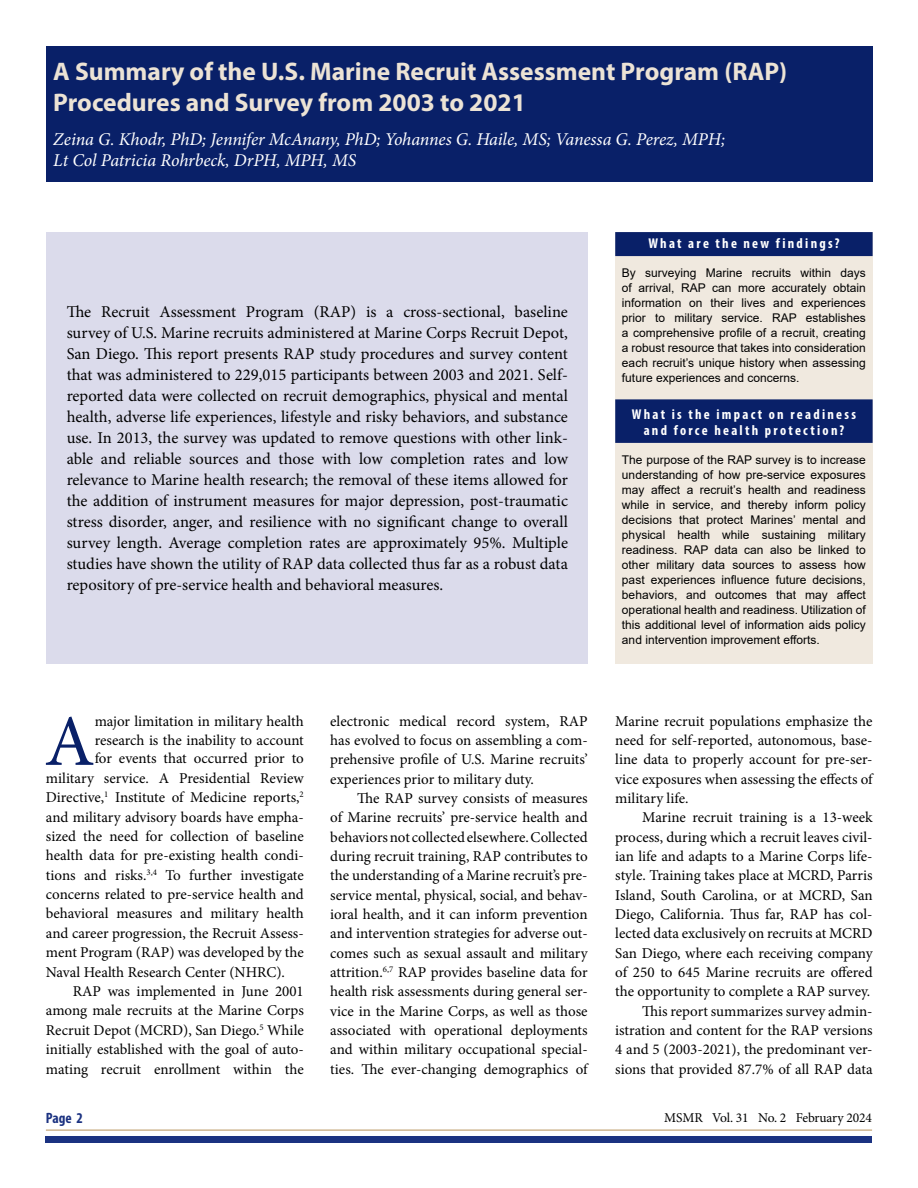
<style>
.page{position:relative;width:918px;height:1188px;background:#fff}
.page>*{position:absolute;margin:0;border:0;box-sizing:border-box;transform-origin:0 0}
.Body_DropCap{font:72.75px "Minion Pro";color:#092068}
.Heads_2021{font:700 25.5px/30.6px "Myriad Pro";color:#ece3d5}
.Heads_AuthorByline_2021{font:italic 18px/21px "Minion Pro";letter-spacing:-.005em;color:#fff}
.Abstract{font:16.5px/21px "Minion Pro";color:#000;text-align:justify}
.Body{font:15px/19.4px "Minion Pro";color:#000;text-align:justify}
.Body_DropCap-2{font:15px "Minion Pro";color:#000}
.t1{font:700 condensed 15px "Myriad Pro";color:#1b3281}
.impact_heads{font:700 condensed 14.25px/16.5px "Myriad Pro";letter-spacing:.16em;color:#fff;text-align:center}
.findings_heads{font:700 condensed 14.25px "Myriad Pro";letter-spacing:.16em;color:#fff}
.t2{font:13.5px "Minion Pro";letter-spacing:-.01em;color:#010202}
.findngs_impact_text{font:12px/15px "Arial";color:#000;text-align:justify}
.s1{color:#000}
</style>
<div class="page">
<div style="left:46px;top:1136px;width:826px;height:6px;background:#1b3281"></div>
<hr style="left:46px;top:1129px;width:826px;height:2px;background:#cfb691">
<div style="left:46px;top:232px;width:542px;height:432px;background:#dbdbeb"></div>
<div style="left:46px;top:46px;width:827px;height:135px;background:#092068"></div>
<div style="left:615px;top:232px;width:258px;height:432px;background:#f0e9df"></div>
<div style="left:615px;top:232px;width:258px;height:24px;background:#092068"></div>
<div style="left:615px;top:399px;width:258px;height:44px;background:#092068"></div>
<h1 class="Heads_2021" style="left:53px;top:55px;width:735px">A Summary of the U.S. Marine Recruit Assessment Program (RAP)<br>Procedures and Survey from 2003 to 2021</h1>
<p class="Heads_AuthorByline_2021" style="left:53px;top:129px;width:674px">Zeina G. Khodr, PhD; Jennifer McAnany, PhD; Yohannes G. Haile, MS; Vanessa G. Perez, MPH;<br>Lt Col Patricia Rohrbeck, DrPH, MPH, MS</p>
<p class="Abstract" style="left:67px;top:301px;width:503px">The Recruit Assessment Program (RAP) is a cross-sectional, baseline survey of U.S. Marine recruits administered at Marine Corps Recruit Depot, San Diego. This report presents RAP study procedures and survey content that was administered to 229,015 participants between 2003 and 2021. Self&shy;reported data were collected on recruit demographics, physical and mental health, adverse life experiences, lifestyle and risky behaviors, and substance use. In 2013, the survey was updated to remove questions with other link&shy;able and reliable sources and those with low completion rates and low relevance to Marine health research; the removal of these items allowed for the addition of instrument measures for major depression, post-traumatic stress disorder, anger, and resilience with no significant change to overall survey length. Average completion rates are approximately 95%. Multiple studies have shown the utility of RAP data collected thus far as a robust data repository of pre-service health and behavioral measures.</p>
<p class="findings_heads" style="left:648px;top:235px;width:193px">What are the new findings?</p>
<p class="findngs_impact_text" style="left:622px;top:265px;width:245px">By surveying Marine recruits within days of arrival, RAP can more accurately obtain information on their lives and experiences prior to military service. RAP establishes a comprehensive profile of a recruit, creating a robust resource that takes into consideration each recruit’s unique history when assessing future experiences and concerns.</p>
<p class="impact_heads" style="left:632px;top:405px;width:226px">What is the impact on readiness and force health protection?</p>
<p class="findngs_impact_text" style="left:622px;top:452px;width:245px">The purpose of the RAP survey is to increase understanding of how pre-service exposures may affect a recruit’s health and readiness while in service, and thereby inform policy decisions that protect Marines’ mental and physical health while sustaining military readiness. RAP data can also be linked to other military data sources to assess how past experiences influence future decisions, behaviors, and outcomes that may affect operational health and readiness. Utilization of this additional level of information aids policy and intervention improvement efforts.</p>
<p class="Body_DropCap" style="left:44px;top:693px;width:52px">A</p>
<p class="Body_DropCap-2" style="left:95px;top:711px;width:211px">major limitation in military health</p>
<p class="Body_DropCap-2" style="left:95px;top:730px;width:211px">research is the inability to account</p>
<p class="Body_DropCap-2" style="left:95px;top:749px;width:211px">for events that occurred prior to</p>
<p class="Body_DropCap-2" style="left:46px;top:768px;width:259px">military service. A Presidential Review</p>
<p class="Body_DropCap-2" style="left:46px;top:787px;width:259px">Directive,<sup>1</sup> Institute of Medicine reports,<sup>2</sup></p>
<p class="Body_DropCap-2" style="left:46px;top:807px;width:259px">and military advisory boards have empha-</p>
<p class="Body_DropCap-2" style="left:46px;top:826px;width:259px">sized the need for collection of baseline</p>
<p class="Body_DropCap-2" style="left:46px;top:845px;width:259px">health data for pre-existing health condi-</p>
<p class="Body_DropCap-2" style="left:46px;top:865px;width:259px">tions and risks.<sup>3,4</sup> To further investigate</p>
<p class="Body_DropCap-2" style="left:46px;top:884px;width:259px">concerns related to pre-service health and</p>
<p class="Body_DropCap-2" style="left:46px;top:904px;width:259px">behavioral measures and military health</p>
<p class="Body_DropCap-2" style="left:46px;top:923px;width:259px">and career progression, the Recruit Assess-</p>
<p class="Body_DropCap-2" style="left:46px;top:942px;width:259px">ment Program (RAP) was developed by the</p>
<p class="Body_DropCap-2" style="left:46px;top:962px;width:241px">Naval Health Research Center (NHRC).</p>
<p class="Body" style="left:46px;top:982px;width:259px;text-indent:27px">RAP was implemented in June 2001 among male recruits at the Marine Corps Recruit Depot (MCRD), San Diego.<sup>5</sup> While initially established with the goal of auto&shy;mating recruit enrollment within the</p>
<p class="Body" style="left:330px;top:711px;width:259px">electronic medical record system, RAP has evolved to focus on assembling a com&shy;prehensive profile of U.S. Marine recruits’ experiences prior to military duty.</p>
<p class="Body" style="left:330px;top:789px;width:259px;text-indent:27px">The RAP survey consists of measures of Marine recruits’ pre-service health and behaviors not collected elsewhere. Collected during recruit training, RAP contributes to the understanding of a Marine recruit’s pre&shy;service mental, physical, social, and behav&shy;ioral health, and it can inform prevention and intervention strategies for adverse out&shy;comes such as sexual assault and military attrition.<sup>6,7</sup> RAP provides baseline data for health risk assessments during general ser&shy;vice in the Marine Corps, as well as those associated with operational deployments and within military occupational special&shy;ties. The ever-changing demographics of</p>
<p class="Body" style="left:615px;top:711px;width:259px">Marine recruit populations emphasize the need for self-reported, autonomous, base&shy;line data to properly account for pre-ser&shy;vice exposures when assessing the effects of military life.</p>
<p class="Body" style="left:615px;top:808px;width:259px;text-indent:27px">Marine recruit training is a 13-week process, during which a recruit leaves civil&shy;ian life and adapts to a Marine Corps life&shy;style. Training takes place at MCRD, Parris Island, South Carolina, or at MCRD, San Diego, California. Thus far, RAP has col&shy;lected data exclusively on recruits at MCRD San Diego, where each receiving company of 250 to 645 Marine recruits are offered the opportunity to complete a RAP survey.</p>
<p class="Body" style="left:615px;top:1001px;width:259px;text-indent:27px">This report summarizes survey admin&shy;istration and content for the RAP versions 4 and 5 (2003-2021), the predominant ver&shy;sions that provided 87.7% of all RAP data</p>
<p class="t1" style="left:46px;top:1109px;width:39px">Page 2</p>
<p class="t2" style="left:664px;top:1109px;width:210px"><span class="s1">MSMR</span> Vol. 31 No. 2 February 2024</p>
</div>
